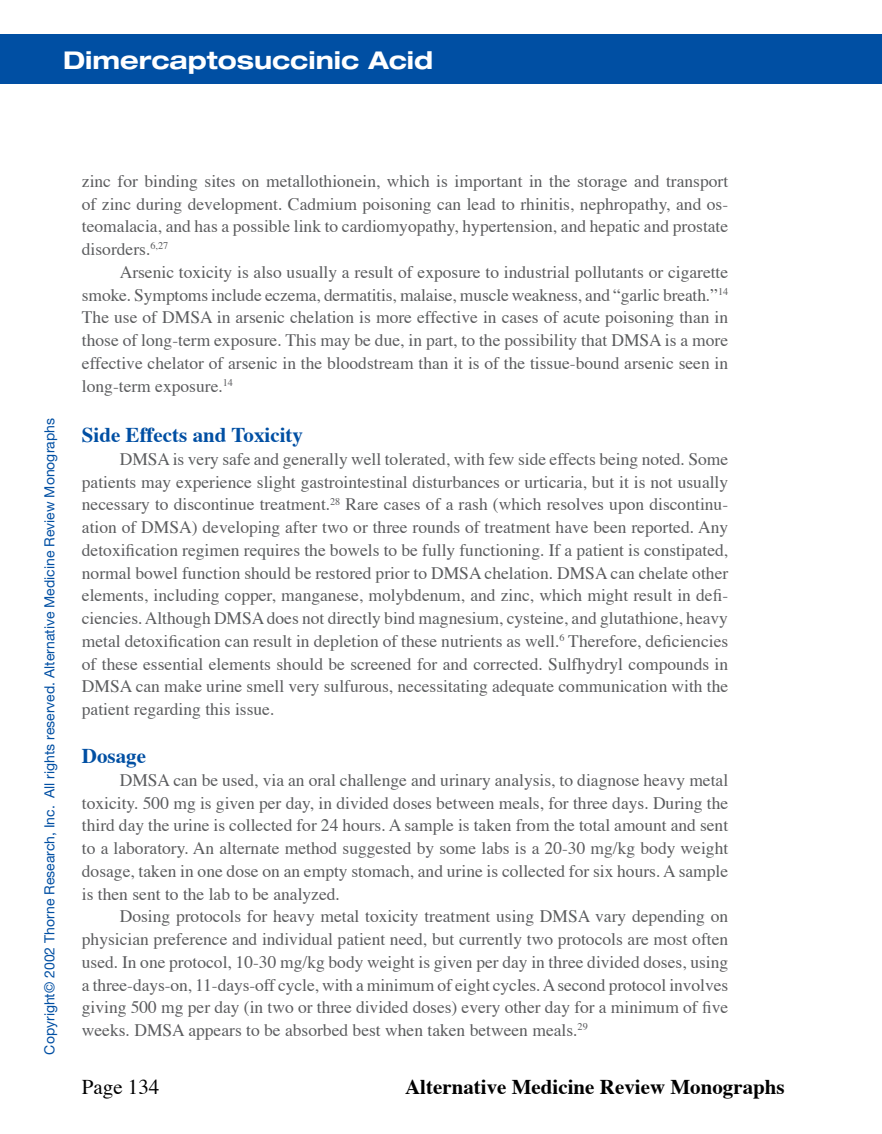
<style>
.page{position:relative;width:882px;height:1134px;background:#fff}
.page>*{position:absolute;margin:0;border:0;box-sizing:border-box;transform-origin:0 0}
.t1{font:700 expanded 24.5px "Helvetica Neue";color:#fff}
.t2{font:700 21px "Times";color:#000}
.t3{font:700 21px "Times";color:#004fa3}
.t4{font:21px "Times";color:#000}
.t5{font:17.5px/22.8px "Times";color:#5b5c5e;text-align:justify}
.t6{font:14px "Helvetica Neue";color:#004fa3}
</style>
<div class="page">
<div style="left:0;top:34px;width:882px;height:50px;background:#004fa3"></div>
<h1 class="t1" style="left:63px;top:44px;width:372px">Dimercaptosuccinic Acid</h1>
<p class="t6" style="left:41px;top:1055px;width:638px;rotate:-90deg">Copyright© 2002 Thorne Research, Inc. All rights reserved. Alternative Medicine Review Monographs</p>
<p class="t5" style="left:82px;top:168px;width:648px">zinc for binding sites on metallothionein, which is important in the storage and transport of zinc during development. Cadmium poisoning can lead to rhinitis, nephropathy, and os&shy;teomalacia, and has a possible link to cardiomyopathy, hypertension, and hepatic and prostate disorders.<sup>6,27</sup></p>
<p class="t5" style="left:82px;top:259px;width:648px;text-indent:38px">Arsenic toxicity is also usually a result of exposure to industrial pollutants or cigarette smoke. Symptoms include eczema, dermatitis, malaise, muscle weakness, and “garlic breath.”<sup>14<br></sup>The use of DMSA in arsenic chelation is more effective in cases of acute poisoning than in those of long-term exposure. This may be due, in part, to the possibility that DMSA is a more effective chelator of arsenic in the bloodstream than it is of the tissue-bound arsenic seen in long-term exposure.<sup>14</sup></p>
<p class="t3" style="left:82px;top:415px;width:223px">Side Effects and Toxicity</p>
<p class="t5" style="left:82px;top:446px;width:648px;text-indent:38px">DMSA is very safe and generally well tolerated, with few side effects being noted. Some patients may experience slight gastrointestinal disturbances or urticaria, but it is not usually necessary to discontinue treatment.<sup>28</sup> Rare cases of a rash (which resolves upon discontinu&shy;ation of DMSA) developing after two or three rounds of treatment have been reported. Any detoxification regimen requires the bowels to be fully functioning. If a patient is constipated, normal bowel function should be restored prior to DMSA chelation. DMSA can chelate other elements, including copper, manganese, molybdenum, and zinc, which might result in defi&shy;ciencies. Although DMSA does not directly bind magnesium, cysteine, and glutathione, heavy metal detoxification can result in depletion of these nutrients as well.<sup>6</sup> Therefore, deficiencies of these essential elements should be screened for and corrected. Sulfhydryl compounds in DMSA can make urine smell very sulfurous, necessitating adequate communication with the patient regarding this issue.</p>
<p class="t3" style="left:82px;top:736px;width:66px">Dosage</p>
<p class="t5" style="left:82px;top:767px;width:648px;text-indent:38px">DMSA can be used, via an oral challenge and urinary analysis, to diagnose heavy metal toxicity. 500 mg is given per day, in divided doses between meals, for three days. During the third day the urine is collected for 24 hours. A sample is taken from the total amount and sent to a laboratory. An alternate method suggested by some labs is a 20-30 mg/kg body weight dosage, taken in one dose on an empty stomach, and urine is collected for six hours. A sample is then sent to the lab to be analyzed.</p>
<p class="t5" style="left:82px;top:904px;width:648px;text-indent:38px">Dosing protocols for heavy metal toxicity treatment using DMSA vary depending on physician preference and individual patient need, but currently two protocols are most often used. In one protocol, 10-30 mg/kg body weight is given per day in three divided doses, using a three-days-on, 11-days-off cycle, with a minimum of eight cycles. A second protocol involves giving 500 mg per day (in two or three divided doses) every other day for a minimum of five weeks. DMSA appears to be absorbed best when taken between meals.<sup>29</sup></p>
<p class="t4" style="left:82px;top:1068px;width:79px">Page 134</p>
<p class="t2" style="left:405px;top:1067px;width:381px">Alternative Medicine Review Monographs</p>
</div>
